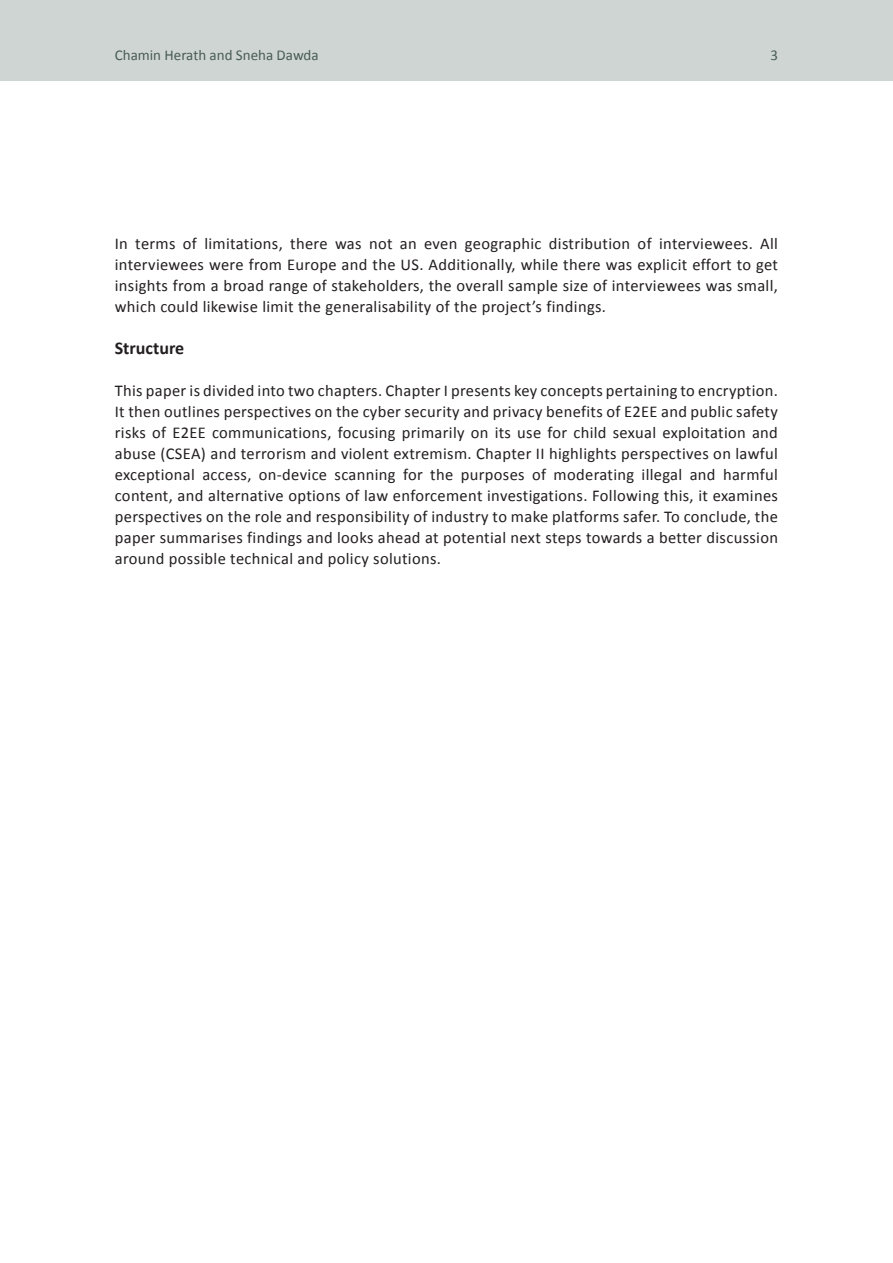
<style>
.page{position:relative;width:893px;height:1263px;background:#fff}
.page>*{position:absolute;margin:0;border:0;box-sizing:border-box;transform-origin:0 0}
.Heading_2{font:700 18px "Calibri";color:#231f20}
.t1{font:16.5px/21px "Calibri";letter-spacing:.02em;color:#231f20;text-align:justify}
.t2{font:15px "Calibri";color:#495c56}
</style>
<div class="page">
<div style="left:0;top:0;width:893px;height:81px;background:#cfd5d3"></div>
<p class="t2" style="left:115px;top:44px;width:205px">Chamin Herath and Sneha Dawda</p>
<p class="t2" style="left:771px;top:44px;width:9px">3</p>
<p class="t1" style="left:115px;top:232px;width:665px">In terms of limitations, there was not an even geographic distribution of interviewees. All interviewees were from Europe and the US. Additionally, while there was explicit effort to get insights from a broad range of stakeholders, the overall sample size of interviewees was small, which could likewise limit the generalisability of the project’s findings.</p>
<p class="Heading_2" style="left:115px;top:335px;width:71px">Structure</p>
<p class="t1" style="left:115px;top:379px;width:665px">This paper is divided into two chapters. Chapter I presents key concepts pertaining to encryption.<br>It then outlines perspectives on the cyber security and privacy benefits of E2EE and public safety risks of E2EE communications, focusing primarily on its use for child sexual exploitation and abuse (CSEA) and terrorism and violent extremism. Chapter II highlights perspectives on lawful exceptional access, on-device scanning for the purposes of moderating illegal and harmful content, and alternative options of law enforcement investigations. Following this, it examines perspectives on the role and responsibility of industry to make platforms safer. To conclude, the paper summarises findings and looks ahead at potential next steps towards a better discussion around possible technical and policy solutions.</p>
</div>
